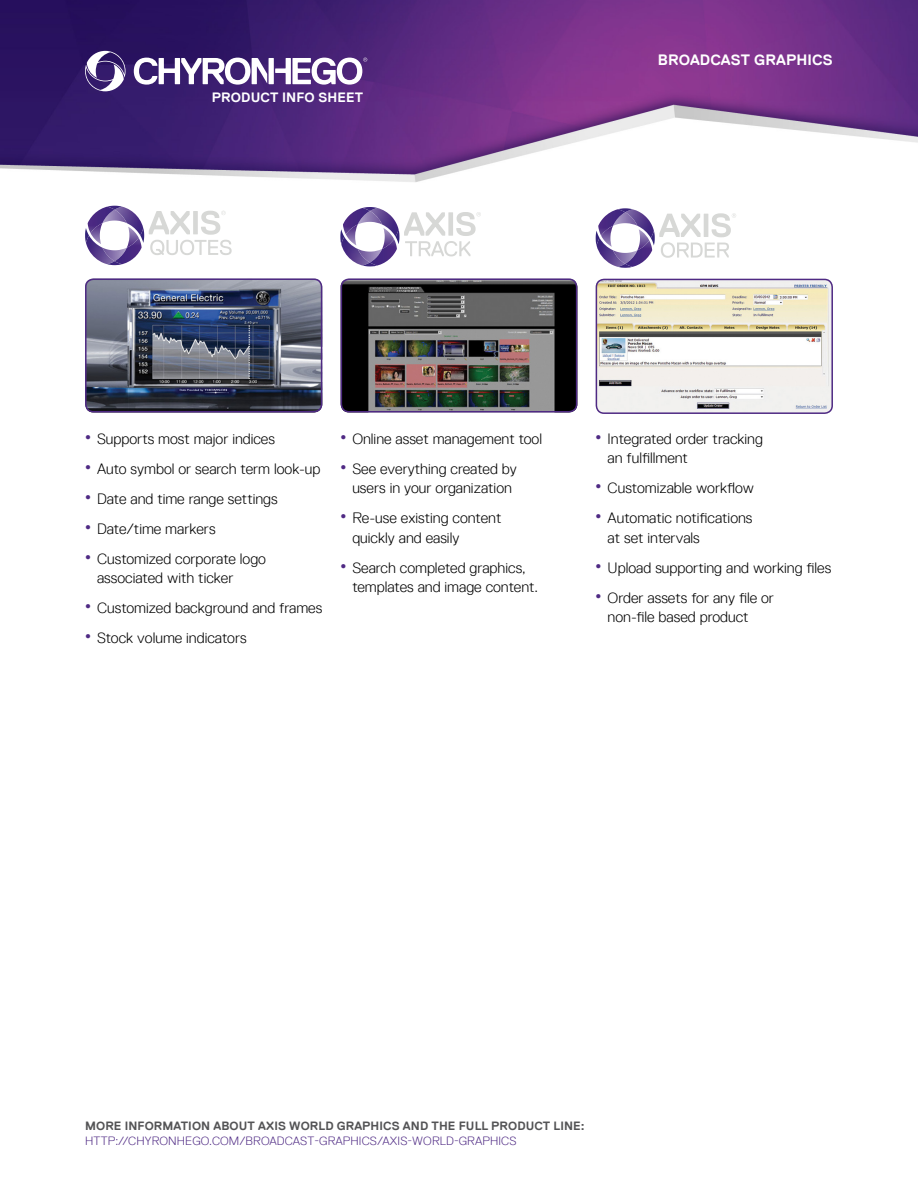
<style>
.page{position:relative;width:918px;height:1188px;background:#fff}
.page>*{position:absolute;margin:0;border:0;box-sizing:border-box;transform-origin:0 0}
.t1{font:300 15px/19.5px "Replica LX";color:#000}
.t2{font:700 15px "Replica LX";letter-spacing:.01em;color:#fff}
.t3{font:700 13.5px "Replica LX";letter-spacing:.01em;color:#fff}
.t4{font:300 12px "Replica LX";letter-spacing:.01em;color:#4f2a84}
.t5{font:700 12px "Replica LX";letter-spacing:.01em;color:#545456}
</style>
<div class="page">
<img style="left:0;top:0;width:918px;height:413px">
<img style="left:596px;top:279px;width:237px;height:135px">
<div style="left:596px;top:279px;width:237px;height:135px;border:2px solid #4f2a84;border-radius:8px"></div>
<img style="left:341px;top:279px;width:236px;height:133px">
<div style="left:341px;top:279px;width:236px;height:133px;border:2px solid #4f2a84;border-radius:8px"></div>
<img style="left:85px;top:279px;width:237px;height:133px">
<div style="left:85px;top:279px;width:237px;height:133px;border:2px solid #4f2a84;border-radius:8px"></div>
<img style="left:598px;top:208px;width:27px;height:15px">
<img style="left:603px;top:208px;width:22px;height:11px">
<svg style="left:596px;top:223px;width:30px;height:46px"></svg>
<img style="left:625px;top:240px;width:27px;height:28px">
<img style="left:618px;top:264px;width:15px;height:4px">
<svg style="left:636px;top:211px;width:100px;height:47px"></svg>
<img style="left:625px;top:208px;width:29px;height:30px">
<img style="left:618px;top:208px;width:15px;height:4px">
<img style="left:651px;top:231px;width:4px;height:14px">
<img style="left:349px;top:207px;width:21px;height:9px">
<svg style="left:340px;top:222px;width:31px;height:45px"></svg>
<img style="left:370px;top:245px;width:27px;height:21px">
<img style="left:363px;top:262px;width:14px;height:4px">
<svg style="left:383px;top:210px;width:98px;height:46px"></svg>
<img style="left:370px;top:207px;width:29px;height:30px">
<img style="left:363px;top:207px;width:14px;height:4px">
<img style="left:396px;top:229px;width:3px;height:15px">
<svg style="left:85px;top:206px;width:147px;height:60px"></svg>
<img style="left:115px;top:206px;width:29px;height:37px">
<img style="left:107px;top:206px;width:15px;height:4px">
<img style="left:140px;top:228px;width:4px;height:15px">
<svg style="left:85px;top:51px;width:41px;height:40px"></svg>
<svg style="left:134px;top:58px;width:233px;height:27px"></svg>
<p class="t3" style="left:212px;top:89px;width:153px">PRODUCT INFO SHEET</p>
<p class="t2" style="left:658px;top:52px;width:176px">BROADCAST GRAPHICS</p>
<p class="t1" style="left:85px;top:429px;width:192px"><sup>•</sup> Supports most major indices</p>
<p class="t1" style="left:85px;top:459px;width:237px"><sup>•</sup> Auto symbol or search term look-up</p>
<p class="t1" style="left:85px;top:489px;width:194px"><sup>•</sup> Date and time range settings</p>
<p class="t1" style="left:85px;top:519px;width:132px"><sup>•</sup> Date/time markers</p>
<p class="t1" style="left:97px;top:549px;width:171px;text-indent:-12px"><sup>•</sup> Customized corporate logo associated with ticker</p>
<p class="t1" style="left:85px;top:599px;width:239px"><sup>•</sup> Customized background and frames</p>
<p class="t1" style="left:85px;top:629px;width:163px"><sup>•</sup> Stock volume indicators</p>
<p class="t1" style="left:340px;top:429px;width:203px"><sup>•</sup> Online asset management tool</p>
<p class="t1" style="left:340px;top:459px;width:178px;text-align:center"><sup>•</sup> See everything created by users in your organization</p>
<p class="t1" style="left:352px;top:509px;width:151px;text-indent:-12px"><sup>•</sup> Re-use existing content quickly and easily</p>
<p class="t1" style="left:352px;top:558px;width:187px;text-indent:-12px"><sup>•</sup> Search completed graphics, templates and image content.</p>
<p class="t1" style="left:608px;top:429px;width:157px;text-indent:-12px"><sup>•</sup> Integrated order tracking an fulfillment</p>
<p class="t1" style="left:596px;top:479px;width:160px"><sup>•</sup> Customizable workflow</p>
<p class="t1" style="left:608px;top:509px;width:146px;text-indent:-12px"><sup>•</sup> Automatic notifications at set intervals</p>
<p class="t1" style="left:596px;top:558px;width:237px"><sup>•</sup> Upload supporting and working files</p>
<p class="t1" style="left:608px;top:588px;width:168px;text-indent:-12px"><sup>•</sup> Order assets for any file or non-file based product</p>
<p class="t5" style="left:85px;top:1120px;width:501px">MORE INFORMATION ABOUT AXIS WORLD GRAPHICS AND THE FULL PRODUCT LINE:</p>
<p class="t4" style="left:85px;top:1134px;width:433px">HTTP://CHYRONHEGO.COM/BROADCAST-GRAPHICS/AXIS-WORLD-GRAPHICS</p>
</div>
